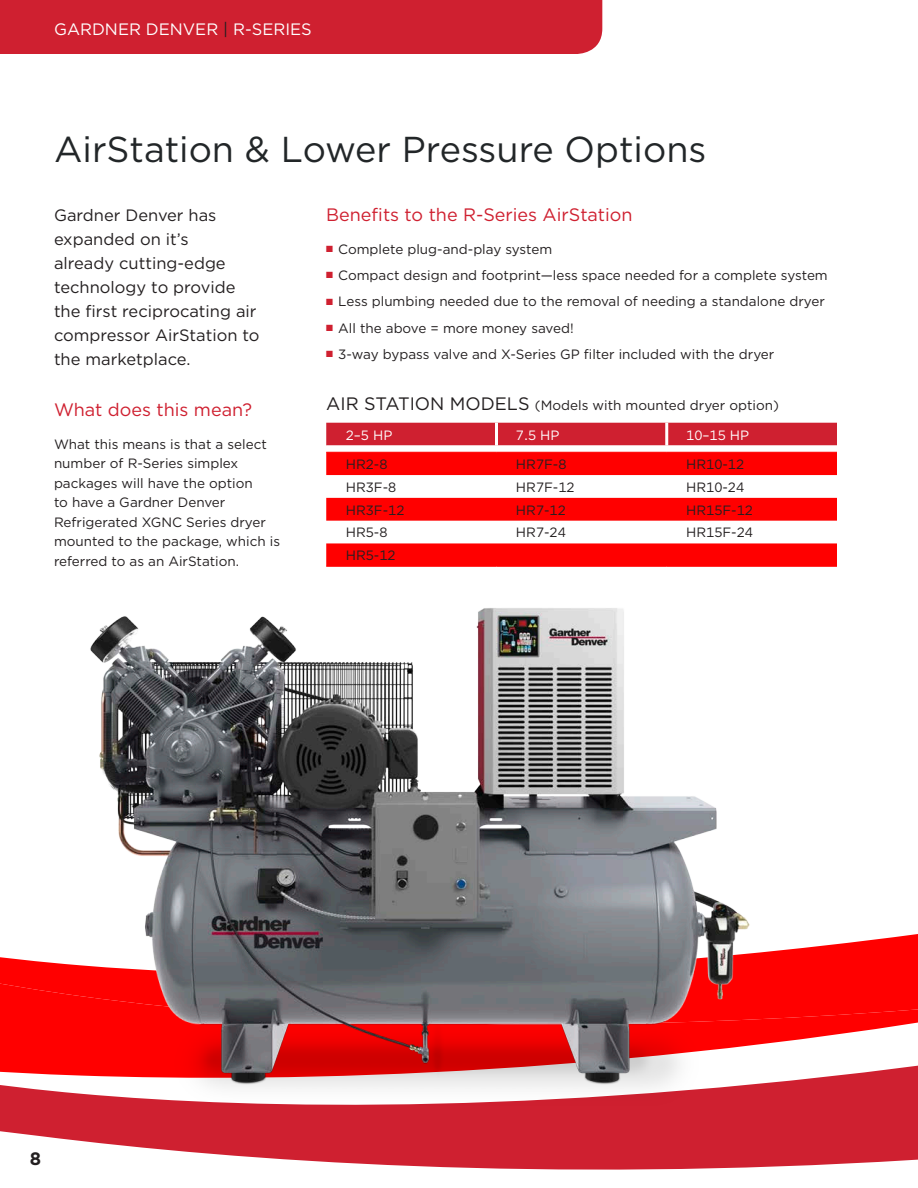
<style>
.page{position:relative;width:918px;height:1188px;background:#fff}
.page>*{position:absolute;margin:0;border:0;box-sizing:border-box;transform-origin:0 0}
.t1{font:36px "Gotham";color:#222628}
.t2{font:18px "Gotham";color:#cf2030}
.t3{font:700 18px "Gotham";color:#231f20}
.t4{font:16.5px/24px "Gotham";color:#231f20}
.t5{font:16.5px "Gotham";color:#fff}
.t6{font:13.5px/19.5px "Gotham";color:#231f20}
.t7{font:13.5px "Gotham";color:#fff}
.s1{color:#231f20}
.s2{color:#cf2030}
.s3{font-size:18px}
.s4{color:#fff}
</style>
<div class="page">
<div style="left:326px;top:423px;width:511px;height:23px;background:#cf2030"></div>
<svg style="left:326px;top:451px;width:511px;height:1px"></svg>
<svg style="left:326px;top:453px;width:511px;height:113px;fill:#f00"></svg>
<hr style="left:495px;top:423px;width:3px;height:23px;background:#fff">
<hr style="left:326px;top:452px;width:171px;height:1px;background:#f00">
<hr style="left:497px;top:452px;width:170px;height:1px;background:#f00">
<hr style="left:667px;top:452px;width:170px;height:1px;background:#f00">
<hr style="left:326px;top:566px;width:171px;height:1px;background:#f00">
<hr style="left:497px;top:566px;width:170px;height:1px;background:#f00">
<hr style="left:667px;top:566px;width:170px;height:1px;background:#f00">
<hr style="left:665px;top:423px;width:3px;height:23px;background:#fff">
<svg style="left:0;top:934px;width:918px;height:70px;fill:#f00"></svg>
<svg style="left:0;top:1004px;width:918px;height:166px;fill:#cf2030"></svg>
<div style="left:0;top:0;width:602px;height:54px;background:#cf2030"></div>
<img style="left:70px;top:608px;width:702px;height:532px">
<p class="t5" style="left:54px;top:22px;width:259px">GARDNER DENVER <span class="s1">|</span> R-SERIES</p>
<h1 class="t1" style="left:54px;top:133px;width:654px">AirStation &amp; Lower Pressure Options</h1>
<p class="t4" style="left:54px;top:204px;width:207px">Gardner Denver has expanded on it’s<br>already cutting-edge technology to provide the first reciprocating air compressor AirStation to the marketplace.</p>
<h2 class="t2" style="left:54px;top:401px;width:200px">What does this mean?</h2>
<p class="t6" style="left:54px;top:435px;width:228px">What this means is that a select number of R-Series simplex packages will have the option<br>to have a Gardner Denver<br>Refrigerated XGNC Series dryer mounted to the package, which is referred to as an AirStation.</p>
<h2 class="t2" style="left:326px;top:206px;width:308px">Benefits to the R-Series AirStation</h2>
<p class="t6" style="left:326px;top:240px;width:228px"><span class="s2">■</span> Complete plug-and-play system</p>
<p class="t6" style="left:326px;top:266px;width:503px"><span class="s2">■</span> Compact design and footprint —less space needed for a complete system</p>
<p class="t6" style="left:326px;top:293px;width:500px"><span class="s2">■</span> Less plumbing needed due to the removal of needing a standalone dryer</p>
<p class="t6" style="left:326px;top:319px;width:249px"><span class="s2">■</span> All the above = more money saved!</p>
<p class="t6" style="left:326px;top:345px;width:450px"><span class="s2">■</span> 3-way bypass valve and X-Series GP filter included with the dryer</p>
<p class="t6" style="left:346px;top:391px;width:435px;line-height:29.5px;text-indent:-20px"><span class="s3">AIR STATION MODELS</span> (Models with mounted dryer option)<br><span class="s4">2–5 HP</span></p>
<p class="t7" style="left:516px;top:429px;width:45px">7.5 HP</p>
<p class="t7" style="left:686px;top:429px;width:64px">10–15 HP</p>
<p class="t6" style="left:346px;top:455px;width:43px">HR2-8</p>
<p class="t6" style="left:516px;top:455px;width:52px">HR7F-8</p>
<p class="t6" style="left:686px;top:455px;width:59px">HR10-12</p>
<p class="t6" style="left:346px;top:478px;width:52px">HR3F-8</p>
<p class="t6" style="left:516px;top:478px;width:60px">HR7F-12</p>
<p class="t6" style="left:686px;top:478px;width:59px">HR10-24</p>
<p class="t6" style="left:346px;top:501px;width:60px">HR3F-12</p>
<p class="t6" style="left:516px;top:501px;width:51px">HR7-12</p>
<p class="t6" style="left:686px;top:501px;width:68px">HR15F-12</p>
<p class="t6" style="left:346px;top:524px;width:43px">HR5-8</p>
<p class="t6" style="left:516px;top:524px;width:51px">HR7-24</p>
<p class="t6" style="left:686px;top:524px;width:68px">HR15F-24</p>
<p class="t6" style="left:346px;top:546px;width:51px">HR5-12</p>
<h2 class="t3" style="left:30px;top:1151px;width:13px">8</h2>
</div>
